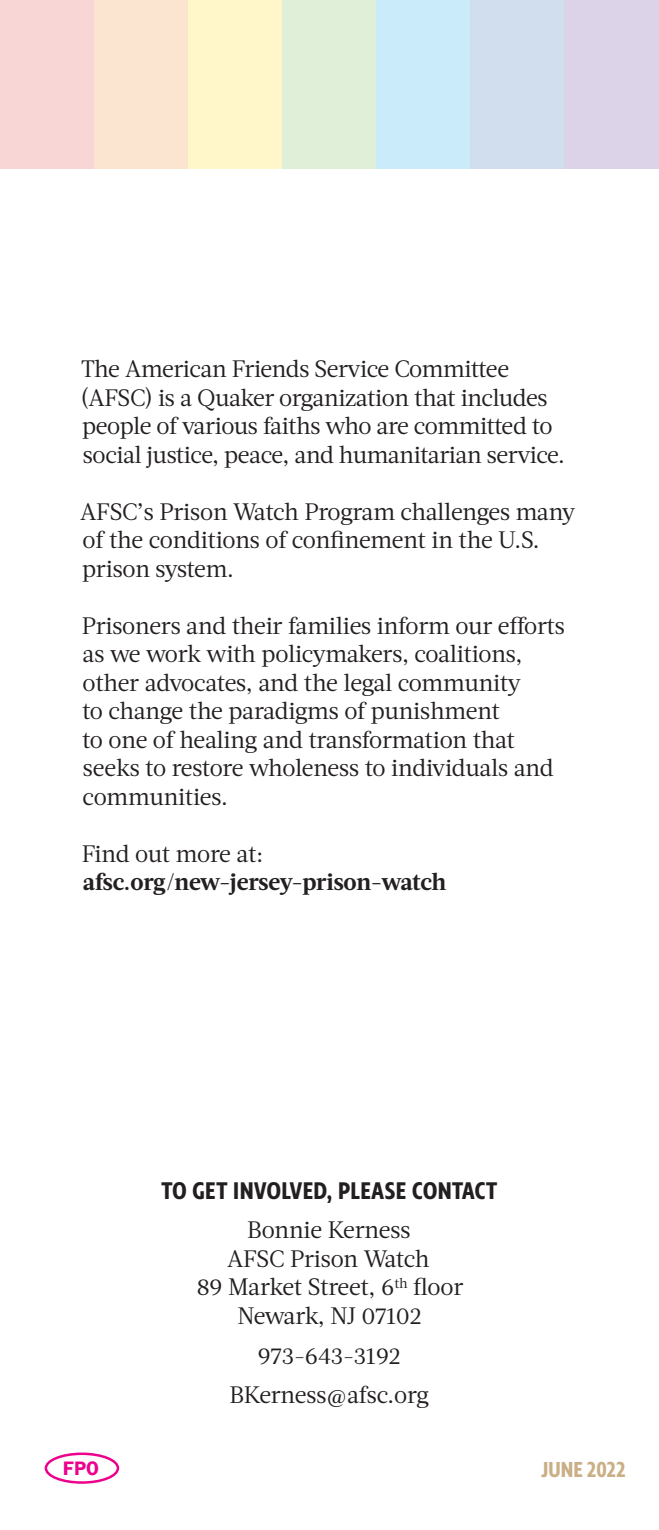
<style>
.page{position:relative;width:659px;height:1530px;background:#fff}
.page>*{position:absolute;margin:0;border:0;box-sizing:border-box;transform-origin:0 0}
.t1{font:700 25px "Bonnie Condensed";letter-spacing:.02em;color:#231f20}
.t2{font:23.75px/28.5px "Acta";letter-spacing:-.02em;color:#231f20}
.t3{font:700 23.75px "Acta";letter-spacing:-.01em;color:#231f20}
.t4{font:700 22.5px "Bonnie Condensed";color:#caaf86}
.t5{font:600 20px "Franklin Gothic";color:#ec008c}
</style>
<div class="page">
<div style="left:0;top:0;width:95px;height:169px;background:#f8d6d6"></div>
<div style="left:94px;top:0;width:95px;height:169px;background:#fce5d0"></div>
<div style="left:188px;top:0;width:95px;height:169px;background:#fff6ca"></div>
<div style="left:282px;top:0;width:95px;height:169px;background:#dfefd8"></div>
<div style="left:376px;top:0;width:95px;height:169px;background:#caebf9"></div>
<div style="left:470px;top:0;width:95px;height:169px;background:#d0deee"></div>
<div style="left:564px;top:0;width:95px;height:169px;background:#ddd3e8"></div>
<div style="left:45px;top:1453px;width:74px;height:31px;border:2px solid #ec008c;border-radius:50%"></div>
<p class="t2" style="left:81px;top:355px;width:486px">The American Friends Service Committee (AFSC) is a Quaker organization that includes people of various faiths who are committed to social justice, peace, and humanitarian service.</p>
<p class="t2" style="left:80px;top:498px;width:496px">AFSC’s Prison Watch Program challenges many of the conditions of confinement in the U.S. prison system.</p>
<p class="t2" style="left:82px;top:612px;width:485px">Prisoners and their families inform our efforts as we work with policymakers, coalitions, other advocates, and the legal community<br>to change the paradigms of punishment<br>to one of healing and transformation that seeks to restore wholeness to individuals and communities.</p>
<p class="t2" style="left:82px;top:840px;width:183px">Find out more at:</p>
<p class="t3" style="left:83px;top:868px;width:365px">afsc.org/new-jersey-prison-watch</p>
<p class="t1" style="left:162px;top:1173px;width:337px">TO GET INVOLVED, PLEASE CONTACT</p>
<p class="t2" style="left:197px;top:1216px;width:268px;text-align:center">Bonnie Kerness<br>AFSC Prison Watch<br>89 Market Street, 6<sup>th</sup> floor<br>Newark, NJ 07102</p>
<p class="t2" style="left:229px;top:1336px;width:201px;line-height:39.8px;text-align:center">973-643-3192<br>BKerness@afsc.org</p>
<p class="t5" style="left:63px;top:1456px;width:37px">FPO</p>
<p class="t4" style="left:541px;top:1454px;width:86px">JUNE 2022</p>
</div>
